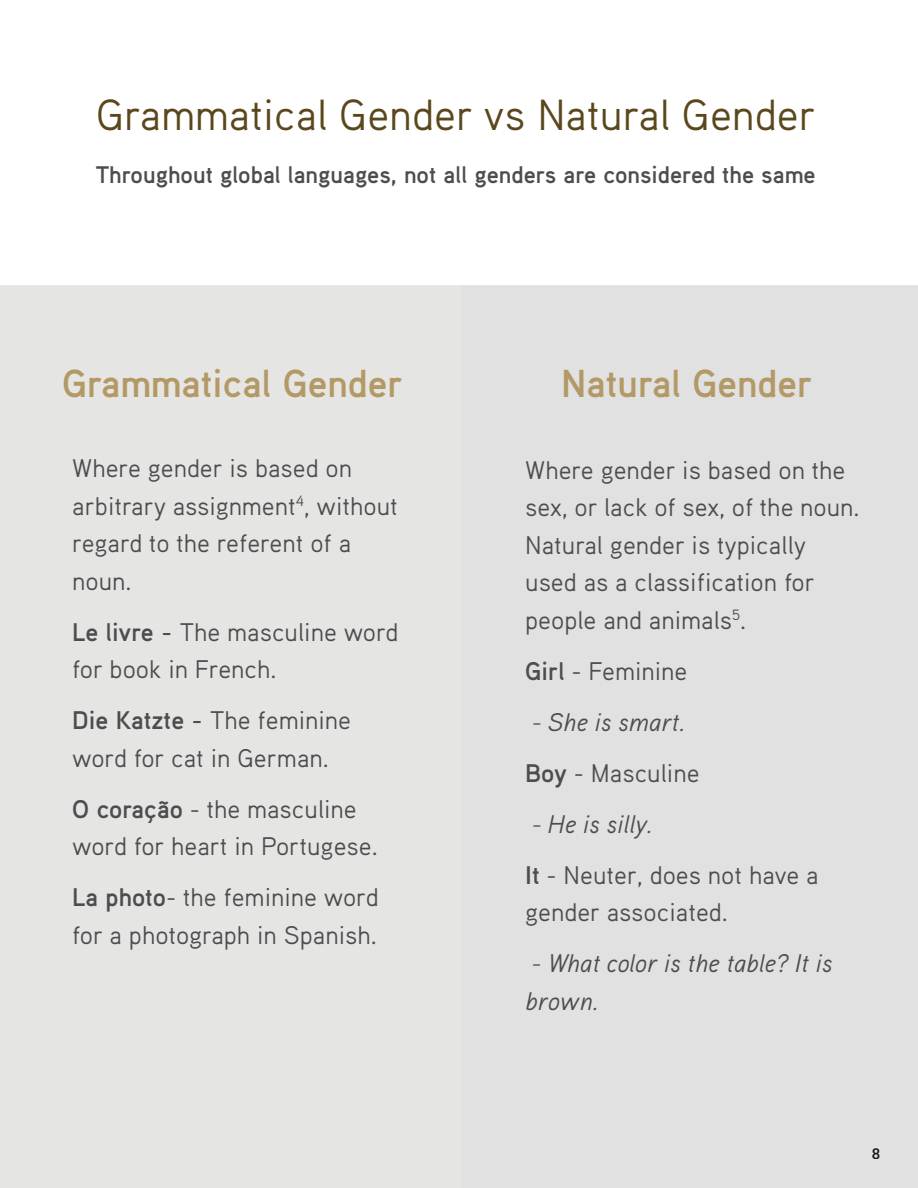
<style>
.page{position:relative;width:918px;height:1188px;background:#fff}
.page>*{position:absolute;margin:0;border:0;box-sizing:border-box;transform-origin:0 0}
.t1{font:43.5px "Aaux Pro";color:#5a481c}
.t2{font:700 39px "Aaux Pro";color:#b39966}
.t3{font:25.5px/37.5px "Aaux Pro";color:#4d4d4f}
.t4{font:italic 25.5px/51px "Aaux Pro";color:#4d4d4f}
.t5{font:700 24px "Aaux Pro";color:#4d4d4f}
.t6{font:500 15px "Roboto";color:#000}
.s1{font-weight:700}
.s2{font-weight:700;font-style:normal}
.s3{font-style:normal}
.s4{font-style:italic}
</style>
<div class="page">
<div style="left:461px;top:285px;width:457px;height:903px;background:#e1e1e1"></div>
<div style="left:873px;top:1148px;width:7px;height:11px;background:#e1e1e1"></div>
<div style="left:0;top:285px;width:461px;height:903px;background:#e5e5e3"></div>
<h1 class="t1" style="left:96px;top:88px;width:721px">Grammatical Gender vs Natural Gender</h1>
<p class="t5" style="left:96px;top:159px;width:722px">Throughout global languages, not all genders are considered the same</p>
<h2 class="t2" style="left:62px;top:358px;width:343px">Grammatical Gender</h2>
<p class="t3" style="left:72px;top:449px;width:327px">Where gender is based on arbitrary assignment<sup>4</sup>, without regard to the referent of a noun.</p>
<p class="t3" style="left:72px;top:612px;width:328px"><span class="s1">Le livre -</span> The masculine word for book in French.</p>
<p class="t3" style="left:72px;top:701px;width:280px"><span class="s1">Die Katzte -</span> The feminine word for cat in German.</p>
<p class="t3" style="left:72px;top:789px;width:307px"><span class="s1">O coração</span> - the masculine word for heart in Portugese.</p>
<p class="t3" style="left:72px;top:878px;width:308px"><span class="s1">La photo</span>- the feminine word for a photograph in Spanish.</p>
<h2 class="t2" style="left:561px;top:358px;width:253px">Natural Gender</h2>
<p class="t3" style="left:525px;top:450px;width:336px">Where gender is based on the sex, or lack of sex, of the noun.<br>Natural gender is typically used as a classification for people and animals<sup>5</sup>.</p>
<p class="t3" style="left:525px;top:651px;width:164px"><span class="s1">Girl</span> - Feminine</p>
<p class="t4" style="left:525px;top:695px;width:176px">- She is smart.<br><span class="s2">Boy</span> <span class="s3">- Masculine</span></p>
<p class="t3" style="left:525px;top:798px;width:295px;line-height:51px"><span class="s4">- He is silly.<br></span><span class="s1">It</span> - Neuter, does not have a</p>
<p class="t3" style="left:525px;top:893px;width:204px">gender associated.</p>
<p class="t4" style="left:525px;top:944px;width:309px;line-height:37.5px">- What color is the table? It is brown.</p>
<p class="t6" style="left:872px;top:1143px;width:10px">8</p>
</div>
